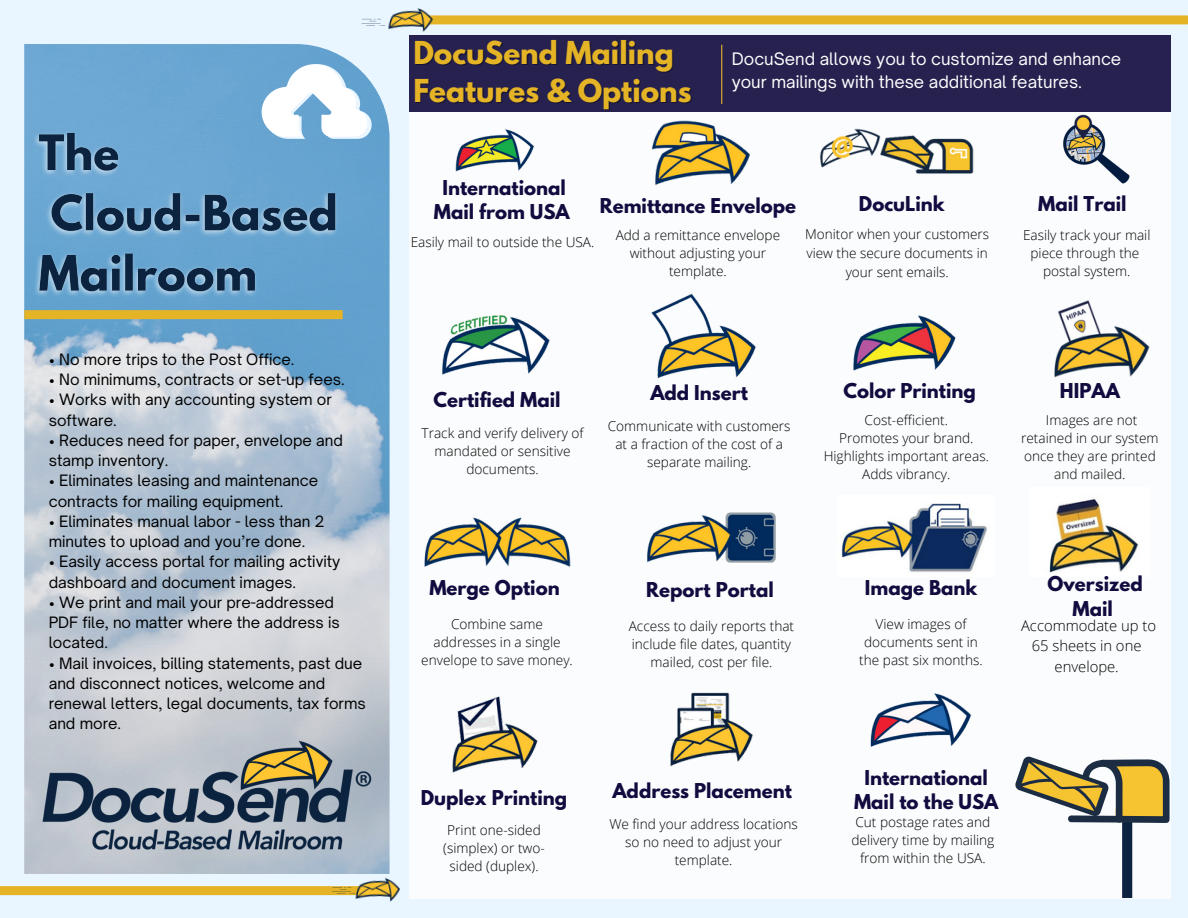
<style>
.page{position:relative;width:1188px;height:918px;background:#e9f6ff}
.page>*{position:absolute;margin:0;border:0;box-sizing:border-box;transform-origin:0 0}
.t1{font:700 27.9px/38.2px "League Spartan";color:#e4b426}
.t2{font:700 18.15px/24.8px "League Spartan";color:#110b3f;text-align:center}
.t3{font:16.5px/22.5px "Open Sauce One";color:#fff}
.t4{font:15px/20.2px "Open Sauce One";color:#000}
.t5{font:300 14.85px "Open Sans";color:#000}
.t6{font:300 13.65px/18px "Open Sans";color:#000;text-align:center}
</style>
<div class="page">
<div style="left:409px;top:35px;width:762px;height:863px;background:#fbfcfd"></div>
<img style="left:820px;top:128px;width:154px;height:46px">
<img style="left:442px;top:315px;width:108px;height:60px">
<img style="left:651px;top:294px;width:105px;height:85px">
<img style="left:651px;top:120px;width:98px;height:66px">
<img style="left:424px;top:517px;width:147px;height:50px">
<div style="left:414px;top:15px;width:773px;height:9px;background:#e4b426"></div>
<img style="left:841px;top:503px;width:146px;height:69px">
<img style="left:870px;top:693px;width:102px;height:54px">
<img style="left:455px;top:129px;width:80px;height:43px">
<img style="left:647px;top:512px;width:129px;height:51px">
<img style="left:853px;top:315px;width:103px;height:56px">
<img style="left:670px;top:692px;width:83px;height:75px">
<img style="left:452px;top:696px;width:86px;height:77px">
<img style="left:24px;top:44px;width:365px;height:675px">
<svg style="left:262px;top:64px;width:110px;height:75px;background:#c5dced"></svg>
<img style="left:24px;top:719px;width:366px;height:155px">
<img style="left:377px;top:8px;width:65px;height:24px">
<svg style="left:362px;top:19px;width:23px;height:7px"></svg>
<div style="left:409px;top:35px;width:762px;height:77px;background:#272150"></div>
<hr style="left:721px;top:45px;width:1px;height:59px;background:#e4b426">
<div style="left:0;top:886px;width:385px;height:9px;background:#e4b426"></div>
<img style="left:344px;top:870px;width:56px;height:32px">
<svg style="left:332px;top:887px;width:24px;height:8px"></svg>
<img style="left:1049px;top:499px;width:90px;height:74px">
<img style="left:1063px;top:115px;width:67px;height:69px">
<img style="left:1054px;top:300px;width:96px;height:78px">
<div style="left:1122px;top:819px;width:10px;height:79px;background:#0b233f"></div>
<svg style="left:1015px;top:757px;width:155px;height:66px"></svg>
<img style="left:29px;top:126px;width:315px;height:193px">
<p class="t4" style="left:49px;top:349px;width:247px">• No more trips to the Post Office.</p>
<p class="t4" style="left:49px;top:369px;width:297px">• No minimums, contracts or set-up fees.</p>
<p class="t4" style="left:49px;top:390px;width:285px">• Works with any accounting system or software.</p>
<p class="t4" style="left:49px;top:430px;width:296px">• Reduces need for paper, envelope and stamp inventory.</p>
<p class="t4" style="left:49px;top:471px;width:271px">• Eliminates leasing and maintenance contracts for mailing equipment.</p>
<p class="t4" style="left:49px;top:511px;width:277px">• Eliminates manual labor - less than 2 minutes to upload and you’re done.</p>
<p class="t4" style="left:49px;top:552px;width:293px">• Easily access portal for mailing activity dashboard and document images.</p>
<p class="t4" style="left:49px;top:592px;width:293px">• We print and mail your pre-addressed<br>PDF file, no matter where the address is located.</p>
<p class="t4" style="left:49px;top:653px;width:319px">• Mail invoices, billing statements, past due and disconnect notices, welcome and renewal letters, legal documents, tax forms and more.</p>
<p class="t1" style="left:413px;top:37px;width:280px">DocuSend Mailing<br>Features &amp; Options</p>
<p class="t3" style="left:732px;top:48px;width:391px">DocuSend allows you to customize and enhance your mailings with these additional features.</p>
<p class="t2" style="left:443px;top:177px;width:125px">International</p>
<p class="t2" style="left:434px;top:202px;width:137px">Mail from USA</p>
<p class="t6" style="left:411px;top:233px;width:185px">Easily mail to outside the USA.</p>
<p class="t2" style="left:600px;top:196px;width:198px">Remittance Envelope</p>
<p class="t6" style="left:616px;top:226px;width:166px">Add a remittance envelope without adjusting your template.</p>
<p class="t2" style="left:859px;top:194px;width:87px">DocuLink</p>
<p class="t6" style="left:805px;top:225px;width:185px;line-height:18.9px">Monitor when your customers view the secure documents in your sent emails.</p>
<p class="t2" style="left:1038px;top:194px;width:90px">Mail Trail</p>
<p class="t6" style="left:1023px;top:226px;width:129px">Easily track your mail</p>
<p class="t6" style="left:1030px;top:244px;width:110px">piece through the</p>
<p class="t6" style="left:1043px;top:262px;width:89px">postal system.</p>
<p class="t2" style="left:433px;top:389px;width:129px">Certified Mail</p>
<p class="t2" style="left:650px;top:382px;width:99px">Add Insert</p>
<p class="t6" style="left:422px;top:424px;width:163px">Track and verify delivery of mandated or sensitive documents.</p>
<p class="t6" style="left:608px;top:417px;width:184px">Communicate with customers at a fraction of the cost of a separate mailing.</p>
<p class="t2" style="left:843px;top:381px;width:134px">Color Printing</p>
<p class="t6" style="left:865px;top:410px;width:85px">Cost-efficient.</p>
<p class="t6" style="left:839px;top:428px;width:136px">Promotes your brand.</p>
<p class="t6" style="left:824px;top:446px;width:167px">Highlights important areas.</p>
<p class="t6" style="left:862px;top:464px;width:90px">Adds vibrancy.</p>
<p class="t2" style="left:1060px;top:381px;width:61px">HIPAA</p>
<p class="t6" style="left:1021px;top:410px;width:139px">Images are not retained in our system once they are printed and mailed.</p>
<p class="t2" style="left:429px;top:578px;width:132px">Merge Option</p>
<p class="t6" style="left:421px;top:615px;width:153px">Combine same addresses in a single envelope to save money.</p>
<p class="t2" style="left:646px;top:579px;width:129px">Report Portal</p>
<p class="t6" style="left:629px;top:616px;width:167px">Access to daily reports that include file dates, quantity mailed, cost per file.</p>
<p class="t2" style="left:421px;top:788px;width:148px">Duplex Printing</p>
<p class="t6" style="left:443px;top:821px;width:103px">Print one-sided (simplex) or two&shy;sided (duplex).</p>
<p class="t2" style="left:612px;top:781px;width:181px">Address Placement</p>
<p class="t6" style="left:609px;top:815px;width:190px">We find your address locations so no need to adjust your template.</p>
<p class="t2" style="left:865px;top:578px;width:114px">Image Bank</p>
<p class="t6" style="left:859px;top:615px;width:125px">View images of documents sent in the past six months.</p>
<p class="t2" style="left:1048px;top:574px;width:97px">Oversized</p>
<p class="t2" style="left:1073px;top:599px;width:42px">Mail</p>
<p class="t5" style="left:1021px;top:615px;width:137px">Accommodate up to</p>
<p class="t5" style="left:1032px;top:636px;width:111px">65 sheets in one</p>
<p class="t5" style="left:1055px;top:656px;width:66px">envelope.</p>
<p class="t2" style="left:854px;top:767px;width:146px">International<br>Mail to the USA</p>
<p class="t6" style="left:851px;top:813px;width:144px">Cut postage rates and delivery time by mailing from within the USA.</p>
</div>
